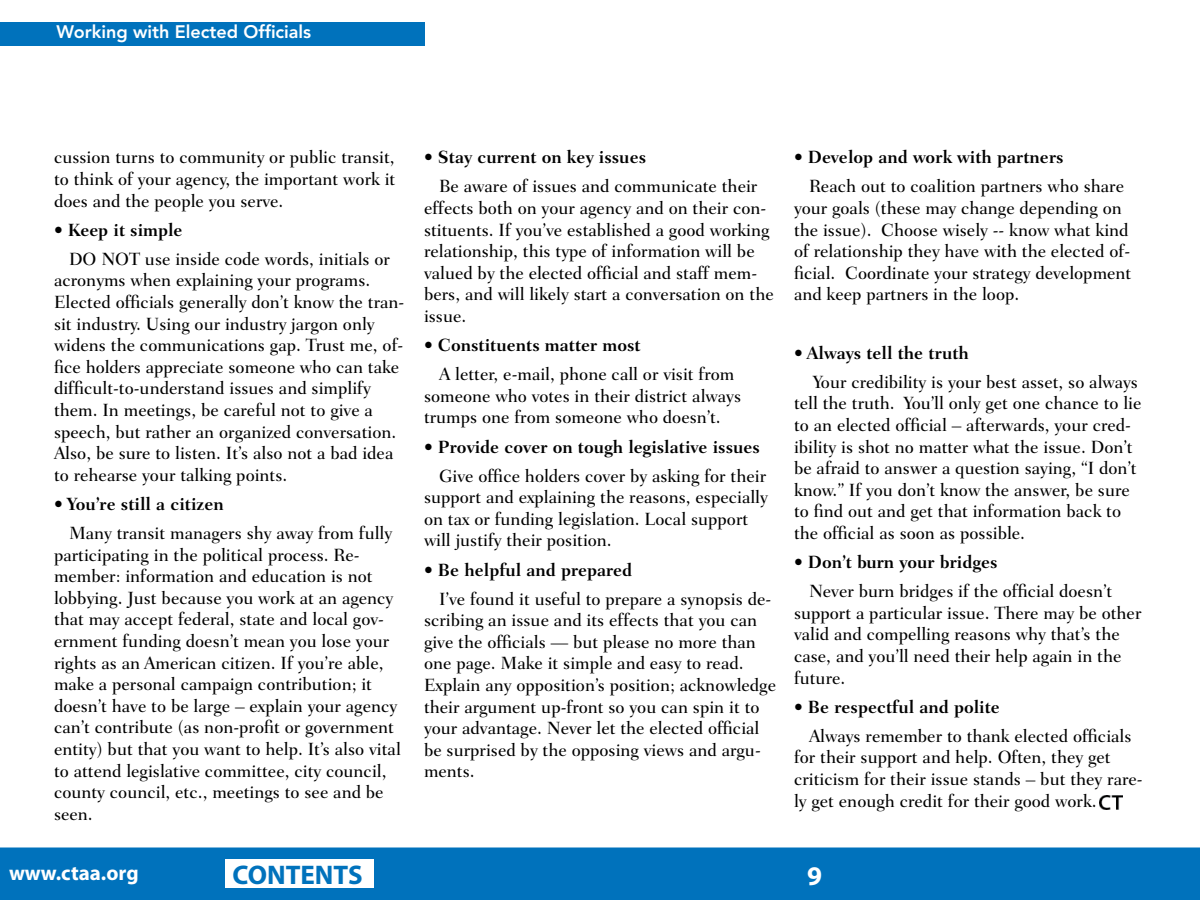
<style>
.page{position:relative;width:1200px;height:900px;background:#fff}
.page>*{position:absolute;margin:0;border:0;box-sizing:border-box;transform-origin:0 0}
.t1{font:700 27px "Myriad";color:#0072bc}
.t2{font:700 27px "Myriad";color:#fff}
.t3{font:700 21px "Myriad";color:#fff}
.t4{font:500 18px/21.6px "Fairfield LH";color:#000}
.t5{font:700 18px "Fairfield LH";color:#000}
.t6{font:800 18px "Avenir";color:#fff}
</style>
<div class="page">
<div style="left:0;top:847px;width:1200px;height:53px;background:#0072bc"></div>
<div style="left:225px;top:860px;width:149px;height:28px;background:#fff"></div>
<img style="left:1100px;top:795px;width:22px;height:14px">
<div style="left:0;top:22px;width:424px;height:24px;background:#0072bc"></div>
<p class="t6" style="left:57px;top:22px;width:256px">Working with Elected Officials</p>
<p class="t4" style="left:54px;top:147px;width:343px;text-align:justify">cussion turns to community or public transit, to think of your agency, the important work it does and the people you serve.</p>
<p class="t5" style="left:54px;top:219px;width:130px">• Keep it simple</p>
<p class="t4" style="left:54px;top:248px;width:352px;text-indent:15px">DO NOT use inside code words, initials or acronyms when explaining your programs.<br>Elected officials generally don’t know the tran&shy;sit industry. Using our industry jargon only widens the communications gap. Trust me, of&shy;fice holders appreciate someone who can take difficult-to-understand issues and simplify them. In meetings, be careful not to give a speech, but rather an organized conversation.<br>Also, be sure to listen. It’s also not a bad idea to rehearse your talking points.</p>
<p class="t5" style="left:54px;top:493px;width:171px">• You’re still a citizen</p>
<p class="t4" style="left:54px;top:522px;width:348px;text-indent:15px">Many transit managers shy away from fully participating in the political process. Re&shy;member: information and education is not lobbying. Just because you work at an agency that may accept federal, state and local gov&shy;ernment funding doesn’t mean you lose your rights as an American citizen. If you’re able, make a personal campaign contribution; it doesn’t have to be large – explain your agency can’t contribute (as non-profit or government entity) but that you want to help. It’s also vital to attend legislative committee, city council, county council, etc., meetings to see and be seen.</p>
<p class="t5" style="left:424px;top:147px;width:224px">• Stay current on key issues</p>
<p class="t4" style="left:424px;top:176px;width:351px;text-indent:15px">Be aware of issues and communicate their effects both on your agency and on their con&shy;stituents. If you’ve established a good working relationship, this type of information will be valued by the elected official and staff mem&shy;bers, and will likely start a conversation on the issue.</p>
<p class="t5" style="left:424px;top:335px;width:218px">• Constituents matter most</p>
<p class="t4" style="left:424px;top:364px;width:319px;text-indent:15px">A letter, e-mail, phone call or visit from someone who votes in their district always trumps one from someone who doesn’t.</p>
<p class="t5" style="left:424px;top:436px;width:338px">• Provide cover on tough legislative issues</p>
<p class="t4" style="left:424px;top:465px;width:345px;text-indent:15px">Give office holders cover by asking for their support and explaining the reasons, especially on tax or funding legislation. Local support will justify their position.</p>
<p class="t5" style="left:424px;top:559px;width:210px">• Be helpful and prepared</p>
<p class="t4" style="left:424px;top:588px;width:354px;text-indent:15px">I’ve found it useful to prepare a synopsis de&shy;scribing an issue and its effects that you can give the officials — but please no more than one page. Make it simple and easy to read.<br>Explain any opposition’s position; acknowledge their argument up-front so you can spin it to your advantage. Never let the elected official be surprised by the opposing views and argu&shy;ments.</p>
<p class="t5" style="left:794px;top:147px;width:271px">• Develop and work with partners</p>
<p class="t4" style="left:794px;top:176px;width:339px;text-indent:15px">Reach out to coalition partners who share your goals (these may change depending on the issue). Choose wisely -- know what kind of relationship they have with the elected of&shy;ficial. Coordinate your strategy development and keep partners in the loop.</p>
<p class="t5" style="left:794px;top:342px;width:176px">• Always tell the truth</p>
<p class="t4" style="left:794px;top:371px;width:349px;text-indent:19px">Your credibility is your best asset, so always tell the truth. You’ll only get one chance to lie to an elected official – afterwards, your cred&shy;ibility is shot no matter what the issue. Don’t be afraid to answer a question saying, “I don’t know.” If you don’t know the answer, be sure to find out and get that information back to the official as soon as possible.</p>
<p class="t5" style="left:794px;top:552px;width:205px">• Don’t burn your bridges</p>
<p class="t4" style="left:794px;top:581px;width:349px;text-indent:15px">Never burn bridges if the official doesn’t support a particular issue. There may be other valid and compelling reasons why that’s the case, and you’ll need their help again in the future.</p>
<p class="t5" style="left:794px;top:696px;width:208px">• Be respectful and polite</p>
<p class="t4" style="left:794px;top:725px;width:350px;text-indent:15px">Always remember to thank elected officials for their support and help. Often, they get criticism for their issue stands – but they rare&shy;ly get enough credit for their good work.</p>
<p class="t3" style="left:9px;top:862px;width:131px">www.ctaa.org</p>
<h1 class="t1" style="left:232px;top:861px;width:132px">CONTENTS</h1>
<h1 class="t2" style="left:807px;top:862px;width:16px">9</h1>
</div>
